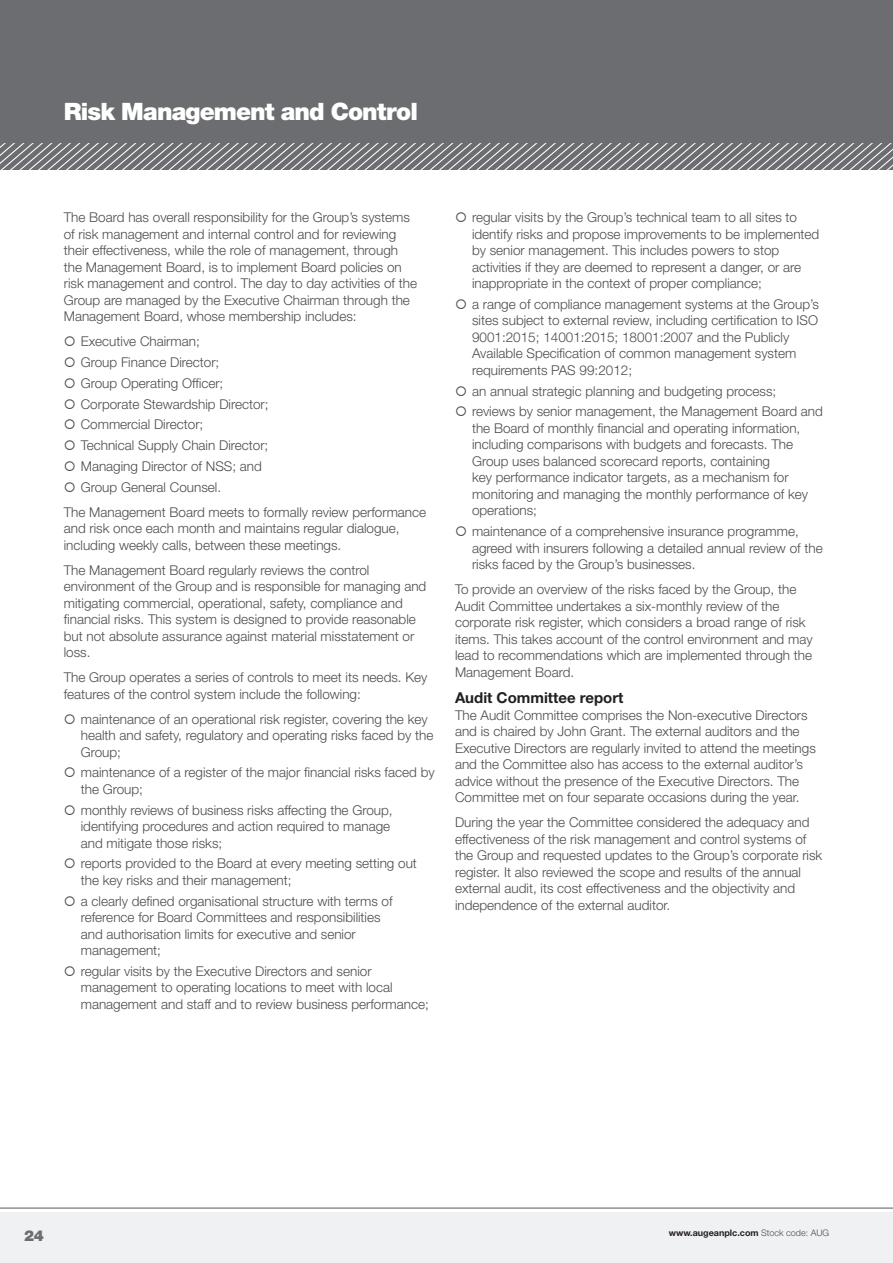
<style>
.page{position:relative;width:893px;height:1263px;background:#fff}
.page>*{position:absolute;margin:0;border:0;box-sizing:border-box;transform-origin:0 0}
.t1{font:900 24px "Helvetica Neue LT Std";letter-spacing:-.04em;color:#fff}
.t2{font:700 15px "Helvetica Neue LT Std";color:#231f20}
.t3{font:900 15px "Helvetica Neue LT Std";color:#6c6d70}
.t4{font:300 13.5px/16.5px "Helvetica Neue LT Std";color:#4b4c4d}
.t5{font:700 9px "Helvetica Neue LT Std";color:#231f20}
.s1{font-weight:300;color:#4b4c4d}
</style>
<div class="page">
<div style="left:0;top:1212px;width:893px;height:51px;background:#f0f1f2"></div>
<hr style="left:0;top:1207px;width:893px;height:1px;background:#6c6d70">
<div style="left:0;top:0;width:893px;height:170px;background:#6c6d70"></div>
<svg style="left:0;top:144px;width:893px;height:26px"></svg>
<h1 class="t1" style="left:64px;top:97px;width:356px">Risk Management and Control</h1>
<p class="t4" style="left:64px;top:209px;width:355px">The Board has overall responsibility for the Group’s systems of risk management and internal control and for reviewing their effectiveness, while the role of management, through the Management Board, is to implement Board policies on risk management and control. The day to day activities of the Group are managed by the Executive Chairman through the Management Board, whose membership includes:</p>
<p class="t4" style="left:81px;top:331px;width:189px;line-height:20.7px">Executive Chairman;<br>Group Finance Director;<br>Group Operating Officer;<br>Corporate Stewardship Director;<br>Commercial Director;<br>Technical Supply Chain Director;<br>Managing Director of NSS; and<br>Group General Counsel.</p>
<p class="t4" style="left:64px;top:503px;width:364px">The Management Board meets to formally review performance and risk once each month and maintains regular dialogue, including weekly calls, between these meetings.</p>
<p class="t4" style="left:64px;top:561px;width:364px">The Management Board regularly reviews the control environment of the Group and is responsible for managing and mitigating commercial, operational, safety, compliance and financial risks. This system is designed to provide reasonable but not absolute assurance against material misstatement or loss.</p>
<p class="t4" style="left:64px;top:669px;width:365px">The Group operates a series of controls to meet its needs. Key features of the control system include the following:</p>
<p class="t4" style="left:81px;top:710px;width:354px">maintenance of an operational risk register, covering the key health and safety, regulatory and operating risks faced by the<br>Group;</p>
<p class="t4" style="left:81px;top:764px;width:355px">maintenance of a register of the major financial risks faced by the Group;</p>
<p class="t4" style="left:81px;top:801px;width:313px">monthly reviews of business risks affecting the Group, identifying procedures and action required to manage and mitigate those risks;</p>
<p class="t4" style="left:81px;top:855px;width:338px">reports provided to the Board at every meeting setting out the key risks and their management;</p>
<p class="t4" style="left:81px;top:892px;width:313px">a clearly defined organisational structure with terms of reference for Board Committees and responsibilities and authorisation limits for executive and senior management;</p>
<p class="t4" style="left:81px;top:962px;width:350px">regular visits by the Executive Directors and senior management to operating locations to meet with local management and staff and to review business performance;</p>
<p class="t4" style="left:472px;top:209px;width:349px">regular visits by the Group’s technical team to all sites to identify risks and propose improvements to be implemented by senior management. This includes powers to stop activities if they are deemed to represent a danger, or are inappropriate in the context of proper compliance;</p>
<p class="t4" style="left:472px;top:296px;width:348px">a range of compliance management systems at the Group’s sites subject to external review, including certification to ISO 9001:2015; 14001:2015; 18001:2007 and the Publicly Available Specification of common management system requirements PAS 99:2012;</p>
<p class="t4" style="left:472px;top:380px;width:352px;line-height:20.7px">an annual strategic planning and budgeting process; reviews by senior management, the Management Board and</p>
<p class="t4" style="left:472px;top:420px;width:338px">the Board of monthly financial and operating information, including comparisons with budgets and forecasts. The Group uses balanced scorecard reports, containing<br>key performance indicator targets, as a mechanism for monitoring and managing the monthly performance of key operations;</p>
<p class="t4" style="left:472px;top:523px;width:352px">maintenance of a comprehensive insurance programme, agreed with insurers following a detailed annual review of the risks faced by the Group’s businesses.</p>
<p class="t4" style="left:455px;top:581px;width:359px">To provide an overview of the risks faced by the Group, the Audit Committee undertakes a six-monthly review of the corporate risk register, which considers a broad range of risk items. This takes account of the control environment and may lead to recommendations which are implemented through the Management Board.</p>
<p class="t2" style="left:455px;top:689px;width:170px">Audit Committee report</p>
<p class="t4" style="left:455px;top:706px;width:362px">The Audit Committee comprises the Non-executive Directors and is chaired by John Grant. The external auditors and the Executive Directors are regularly invited to attend the meetings and the Committee also has access to the external auditor’s advice without the presence of the Executive Directors. The Committee met on four separate occasions during the year.</p>
<p class="t4" style="left:455px;top:814px;width:369px">During the year the Committee considered the adequacy and effectiveness of the risk management and control systems of the Group and requested updates to the Group’s corporate risk register. It also reviewed the scope and results of the annual external audit, its cost effectiveness and the objectivity and independence of the external auditor.</p>
<p class="t3" style="left:24px;top:1226px;width:21px">24</p>
<p class="t5" style="left:669px;top:1228px;width:162px">www.augeanplc.com <span class="s1">Stock code: AUG</span></p>
</div>
